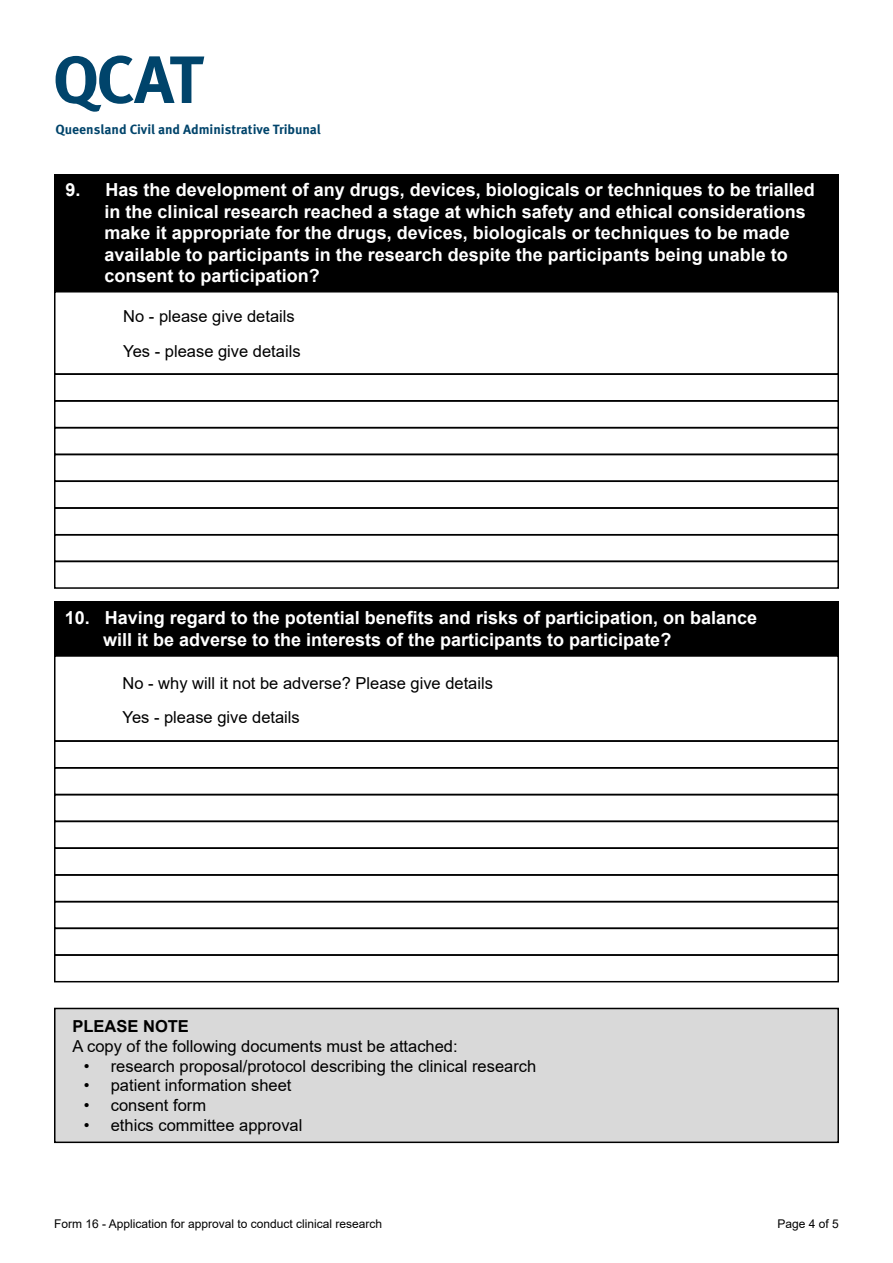
<style>
.page{position:relative;width:893px;height:1263px;background:#fff}
.page>*{position:absolute;margin:0;border:0;box-sizing:border-box;transform-origin:0 0}
.t1{font:700 18px/21.6px "Arial";color:#fff}
.t2{font:16.5px/34.2px "Arial";color:#000}
.t3{font:700 16.5px "Arial";color:#000}
.t4{font:700 13.35px "Meta OT";letter-spacing:-.005em;color:#00446b}
.t5{font:12px "Arial";color:#000}
</style>
<div class="page">
<svg style="left:56px;top:55px;width:148px;height:57px"></svg>
<div style="left:54px;top:174px;width:785px;height:117px;background:#000"></div>
<div style="left:54px;top:291px;width:785px;height:84px;border:2px solid #000"></div>
<div style="left:54px;top:373px;width:785px;height:29px;border:2px solid #000"></div>
<div style="left:54px;top:400px;width:785px;height:28px;border:2px solid #000"></div>
<div style="left:54px;top:427px;width:785px;height:28px;border:2px solid #000"></div>
<div style="left:54px;top:454px;width:785px;height:28px;border:2px solid #000"></div>
<div style="left:54px;top:480px;width:785px;height:29px;border:2px solid #000"></div>
<div style="left:54px;top:507px;width:785px;height:28px;border:2px solid #000"></div>
<div style="left:54px;top:534px;width:785px;height:28px;border:2px solid #000"></div>
<div style="left:54px;top:561px;width:785px;height:28px;border:2px solid #000"></div>
<div style="left:54px;top:601px;width:785px;height:55px;background:#000"></div>
<div style="left:54px;top:655px;width:785px;height:87px;border:2px solid #000"></div>
<div style="left:54px;top:740px;width:785px;height:28px;border:2px solid #000"></div>
<div style="left:54px;top:767px;width:785px;height:28px;border:2px solid #000"></div>
<div style="left:54px;top:794px;width:785px;height:28px;border:2px solid #000"></div>
<div style="left:54px;top:821px;width:785px;height:28px;border:2px solid #000"></div>
<div style="left:54px;top:847px;width:785px;height:29px;border:2px solid #000"></div>
<div style="left:54px;top:874px;width:785px;height:28px;border:2px solid #000"></div>
<div style="left:54px;top:901px;width:785px;height:28px;border:2px solid #000"></div>
<div style="left:54px;top:927px;width:785px;height:29px;border:2px solid #000"></div>
<div style="left:54px;top:954px;width:785px;height:28px;border:2px solid #000"></div>
<div style="left:55px;top:1008px;width:783px;height:134px;background:#d9d9d9"></div>
<div style="left:54px;top:1008px;width:785px;height:135px;border:2px solid #000"></div>
<p class="t4" style="left:56px;top:121px;width:267px">Queensland Civil and Administrative Tribunal</p>
<p class="t1" style="left:105px;top:179px;width:712px;text-indent:-39px">9. Has the development of any drugs, devices, biologicals or techniques to be trialled in the clinical research reached a stage at which safety and ethical considerations make it appropriate for the drugs, devices, biologicals or techniques to be made available to participants in the research despite the participants being unable to consent to participation?</p>
<p class="t2" style="left:123px;top:299px;width:179px">No - please give details<br>Yes - please give details</p>
<p class="t1" style="left:103px;top:607px;width:655px;text-indent:-38px">10. Having regard to the potential benefits and risks of participation, on balance will it be adverse to the interests of the participants to participate?</p>
<p class="t2" style="left:123px;top:666px;width:372px">No - why will it not be adverse? Please give details<br>Yes - please give details</p>
<p class="t3" style="left:73px;top:1014px;width:118px">PLEASE NOTE</p>
<p class="t2" style="left:73px;top:1029px;width:387px">A copy of the following documents must be attached:</p>
<p class="t2" style="left:84px;top:1048px;width:454px">• research proposal/protocol describing the clinical research</p>
<p class="t2" style="left:84px;top:1068px;width:209px">• patient information sheet</p>
<p class="t2" style="left:84px;top:1088px;width:124px">• consent form</p>
<p class="t2" style="left:84px;top:1108px;width:220px">• ethics committee approval</p>
<p class="t5" style="left:54px;top:1215px;width:330px">Form 16 - Application for approval to conduct clinical research</p>
<p class="t5" style="left:778px;top:1215px;width:63px">Page 4 of 5</p>
</div>
